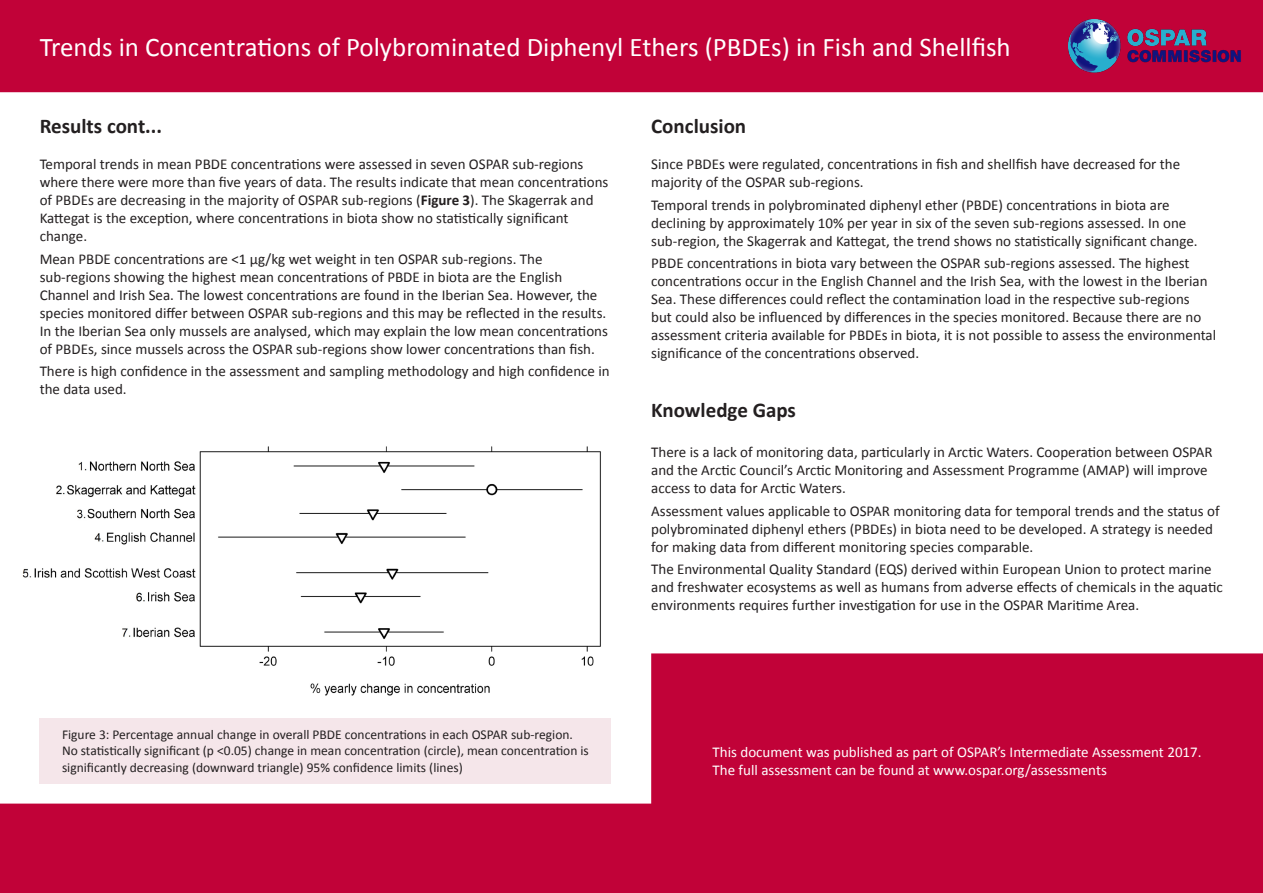
<style>
.page{position:relative;width:1263px;height:893px;background:#fff}
.page>*{position:absolute;margin:0;border:0;box-sizing:border-box;transform-origin:0 0}
.t1{font:27px "Calibri";color:#fff}
.t2{font:700 21px "Calibri";color:#231f20}
.t3{font:15px/18px "Calibri";color:#231f20}
.t4{font:15px "Calibri";color:#fff}
.t5{font:13.5px/16.2px "Calibri";color:#231f20}
.s1{font-weight:700}
</style>
<div class="page">
<img style="left:22px;top:446px;width:579px;height:250px">
<div style="left:0;top:0;width:1263px;height:92px;background:#c10238"></div>
<img style="left:1068px;top:20px;width:177px;height:52px">
<div style="left:40px;top:719px;width:571px;height:65px;background:#f5e6ea"></div>
<div style="left:0;top:804px;width:651px;height:89px;background:#c10238"></div>
<div style="left:652px;top:654px;width:610px;height:238px;background:#c10238"></div>
<div style="left:651px;top:653px;width:612px;height:240px;border:2px solid #c10238"></div>
<p class="t1" style="left:40px;top:29px;width:973px">Trends in Concentrations of Polybrominated Diphenyl Ethers (PBDEs) in Fish and Shellfish</p>
<p class="t2" style="left:40px;top:112px;width:124px">Results cont...</p>
<p class="t3" style="left:40px;top:155px;width:570px">Temporal trends in mean PBDE concentrations were assessed in seven OSPAR sub-regions where there were more than five years of data. The results indicate that mean concentrations of PBDEs are decreasing in the majority of OSPAR sub-regions (<span class="s1">Figure 3</span>). The Skagerrak and</p>
<p class="t3" style="left:40px;top:209px;width:530px">Kattegat is the exception, where concentrations in biota show no statistically significant change.</p>
<p class="t3" style="left:40px;top:249px;width:504px">Mean PBDE concentrations are &lt;1 µg/kg wet weight in ten OSPAR sub-regions. The</p>
<p class="t3" style="left:40px;top:267px;width:524px">sub-regions showing the highest mean concentrations of PBDE in biota are the English</p>
<p class="t3" style="left:40px;top:285px;width:570px">Channel and Irish Sea. The lowest concentrations are found in the Iberian Sea. However, the species monitored differ between OSPAR sub-regions and this may be reflected in the results.<br>In the Iberian Sea only mussels are analysed, which may explain the low mean concentrations of PBDEs, since mussels across the OSPAR sub-regions show lower concentrations than fish.</p>
<p class="t3" style="left:40px;top:362px;width:572px">There is high confidence in the assessment and sampling methodology and high confidence in the data used.</p>
<p class="t2" style="left:651px;top:112px;width:97px">Conclusion</p>
<p class="t3" style="left:651px;top:155px;width:531px">Since PBDEs were regulated, concentrations in fish and shellfish have decreased for the</p>
<p class="t3" style="left:651px;top:173px;width:214px">majority of the OSPAR sub-regions.</p>
<p class="t3" style="left:651px;top:195px;width:520px">Temporal trends in polybrominated diphenyl ether (PBDE) concentrations in biota are</p>
<p class="t3" style="left:651px;top:213px;width:537px">declining by approximately 10% per year in six of the seven sub-regions assessed. In one</p>
<p class="t3" style="left:651px;top:231px;width:548px">sub-region, the Skagerrak and Kattegat, the trend shows no statistically significant change.</p>
<p class="t3" style="left:651px;top:253px;width:540px">PBDE concentrations in biota vary between the OSPAR sub-regions assessed. The highest</p>
<p class="t3" style="left:651px;top:271px;width:566px">concentrations occur in the English Channel and the Irish Sea, with the lowest in the Iberian Sea. These differences could reflect the contamination load in the respective sub-regions<br>but could also be influenced by differences in the species monitored. Because there are no assessment criteria available for PBDEs in biota, it is not possible to assess the environmental significance of the concentrations observed.</p>
<p class="t2" style="left:651px;top:395px;width:146px">Knowledge Gaps</p>
<p class="t3" style="left:651px;top:443px;width:563px">There is a lack of monitoring data, particularly in Arctic Waters. Cooperation between OSPAR and the Arctic Council’s Arctic Monitoring and Assessment Programme (AMAP) will improve access to data for Arctic Waters.</p>
<p class="t3" style="left:651px;top:501px;width:570px">Assessment values applicable to OSPAR monitoring data for temporal trends and the status of polybrominated diphenyl ethers (PBDEs) in biota need to be developed. A strategy is needed for making data from different monitoring species comparable.</p>
<p class="t3" style="left:651px;top:560px;width:573px">The Environmental Quality Standard (EQS) derived within European Union to protect marine and freshwater ecosystems as well as humans from adverse effects of chemicals in the aquatic environments requires further investigation for use in the OSPAR Maritime Area.</p>
<p class="t5" style="left:62px;top:726px;width:528px">Figure 3: Percentage annual change in overall PBDE concentrations in each OSPAR sub-region.<br>No statistically significant (p &lt;0.05) change in mean concentration (circle), mean concentration is</p>
<p class="t5" style="left:62px;top:759px;width:402px">significantly decreasing (downward triangle) 95% confidence limits (lines)</p>
<p class="t4" style="left:713px;top:742px;width:490px">This document was published as part of OSPAR’s Intermediate Assessment 2017.</p>
<p class="t4" style="left:713px;top:760px;width:396px">The full assessment can be found at www.ospar.org/assessments</p>
</div>
